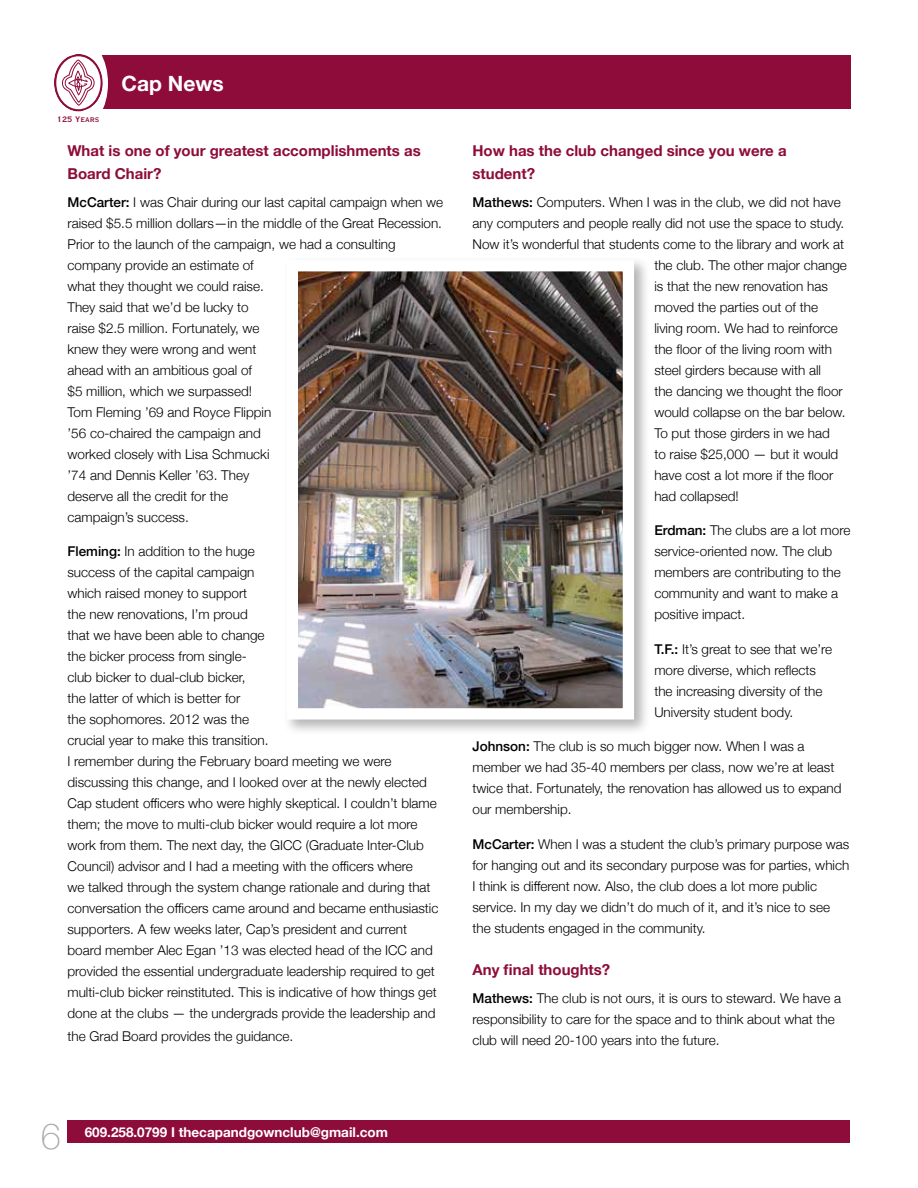
<style>
.page{position:relative;width:918px;height:1188px;background:#fff}
.page>*{position:absolute;margin:0;border:0;box-sizing:border-box;transform-origin:0 0}
.t1{font:100 36px "Helvetica Neue";color:#a7a9ac}
.t2{font:700 21px "Helvetica Neue";color:#fff}
.t3{font:700 15px/22.5px "Helvetica Neue";color:#8e0c3a}
.t4{font:300 13.5px/21px "Helvetica Neue";color:#000}
.t5{font:700 13.5px "Helvetica Neue";color:#fff}
.t6{font:10.5px "Copperplate Thirty BC";color:#8e0c3a}
.s1{font-weight:500}
</style>
<div class="page">
<div style="left:68px;top:1120px;width:782px;height:23px;background:#8e0c3a"></div>
<div style="left:73px;top:56px;width:777px;height:54px;background:#8e0c3a"></div>
<div style="left:54px;top:39px;width:54px;height:88px;background:#fff;border-radius:50%"></div>
<svg style="left:54px;top:54px;width:50px;height:58px"></svg>
<div style="left:283px;top:256px;width:367px;height:479px;background:#000;opacity:.3"></div>
<img style="left:299px;top:272px;width:323px;height:436px">
<p class="t6" style="left:57px;top:115px;width:44px">125 Years</p>
<h2 class="t2" style="left:122px;top:67px;width:104px">Cap News</h2>
<p class="t3" style="left:68px;top:140px;width:355px">What is one of your greatest accomplishments as<br>Board Chair?</p>
<p class="t4" style="left:68px;top:190px;width:377px"><span class="s1">McCarter:</span> I was Chair during our last capital campaign when we raised $5.5 million dollars—in the middle of the Great Recession.<br>Prior to the launch of the campaign, we had a consulting company provide an estimate of<br>what they thought we could raise.<br>They said that we’d be lucky to<br>raise $2.5 million. Fortunately, we<br>knew they were wrong and went<br>ahead with an ambitious goal of<br>$5 million, which we surpassed!<br>Tom Fleming ’69 and Royce Flippin<br>’56 co-chaired the campaign and<br>worked closely with Lisa Schmucki<br>’74 and Dennis Keller ’63. They<br>deserve all the credit for the<br>campaign’s success.</p>
<p class="t4" style="left:68px;top:540px;width:372px"><span class="s1">Fleming:</span> In addition to the huge<br>success of the capital campaign<br>which raised money to support<br>the new renovations, I’m proud<br>that we have been able to change<br>the bicker process from single-<br>club bicker to dual-club bicker,<br>the latter of which is better for<br>the sophomores. 2012 was the<br>crucial year to make this transition.<br>I remember during the February board meeting we were discussing this change, and I looked over at the newly elected Cap student officers who were highly skeptical. I couldn’t blame them; the move to multi-club bicker would require a lot more work from them. The next day, the GICC (Graduate Inter-Club Council) advisor and I had a meeting with the officers where<br>we talked through the system change rationale and during that conversation the officers came around and became enthusiastic supporters. A few weeks later, Cap’s president and current board member Alec Egan ’13 was elected head of the ICC and provided the essential undergraduate leadership required to get multi-club bicker reinstituted. This is indicative of how things get done at the clubs — the undergrads provide the leadership and</p>
<p class="t4" style="left:68px;top:1025px;width:227px">the Grad Board provides the guidance.</p>
<p class="t3" style="left:472px;top:140px;width:316px">How has the club changed since you were a student?</p>
<p class="t4" style="left:472px;top:190px;width:370px"><span class="s1">Mathews:</span> Computers. When I was in the club, we did not have</p>
<p class="t4" style="left:472px;top:211px;width:373px">any computers and people really did not use the space to study.</p>
<p class="t4" style="left:472px;top:232px;width:373px">Now it’s wonderful that students come to the library and work at</p>
<p class="t4" style="left:654px;top:253px;width:194px">the club. The other major change</p>
<p class="t4" style="left:654px;top:274px;width:175px">is that the new renovation has</p>
<p class="t4" style="left:654px;top:295px;width:165px">moved the parties out of the</p>
<p class="t4" style="left:654px;top:316px;width:185px">living room. We had to reinforce</p>
<p class="t4" style="left:654px;top:337px;width:179px">the floor of the living room with</p>
<p class="t4" style="left:654px;top:358px;width:168px">steel girders because with all</p>
<p class="t4" style="left:654px;top:379px;width:190px">the dancing we thought the floor</p>
<p class="t4" style="left:654px;top:400px;width:193px">would collapse on the bar below.</p>
<p class="t4" style="left:654px;top:421px;width:177px">To put those girders in we had</p>
<p class="t4" style="left:654px;top:442px;width:186px">to raise $25,000 — but it would</p>
<p class="t4" style="left:654px;top:463px;width:181px">have cost a lot more if the floor</p>
<p class="t4" style="left:654px;top:484px;width:86px">had collapsed!</p>
<p class="t4" style="left:654px;top:519px;width:198px"><span class="s1">Erdman:</span> The clubs are a lot more service-oriented now. The club members are contributing to the community and want to make a positive impact.</p>
<p class="t4" style="left:654px;top:637px;width:179px"><span class="s1">T.F.:</span> It’s great to see that we’re more diverse, which reflects the increasing diversity of the<br>University student body.</p>
<p class="t4" style="left:472px;top:735px;width:371px"><span class="s1">Johnson:</span> The club is so much bigger now. When I was a member we had 35-40 members per class, now we’re at least twice that. Fortunately, the renovation has allowed us to expand our membership.</p>
<p class="t4" style="left:472px;top:833px;width:378px"><span class="s1">McCarter:</span> When I was a student the club’s primary purpose was for hanging out and its secondary purpose was for parties, which I think is different now. Also, the club does a lot more public service. In my day we didn’t do much of it, and it’s nice to see the students engaged in the community.</p>
<p class="t3" style="left:472px;top:959px;width:139px">Any final thoughts?</p>
<p class="t4" style="left:472px;top:987px;width:370px"><span class="s1">Mathews:</span> The club is not ours, it is ours to steward. We have a responsibility to care for the space and to think about what the club will need 20-100 years into the future.</p>
<h1 class="t1" style="left:41px;top:1109px;width:22px">6</h1>
<p class="t5" style="left:85px;top:1121px;width:305px">609.258.0799 I thecapandgownclub@gmail.com</p>
</div>
